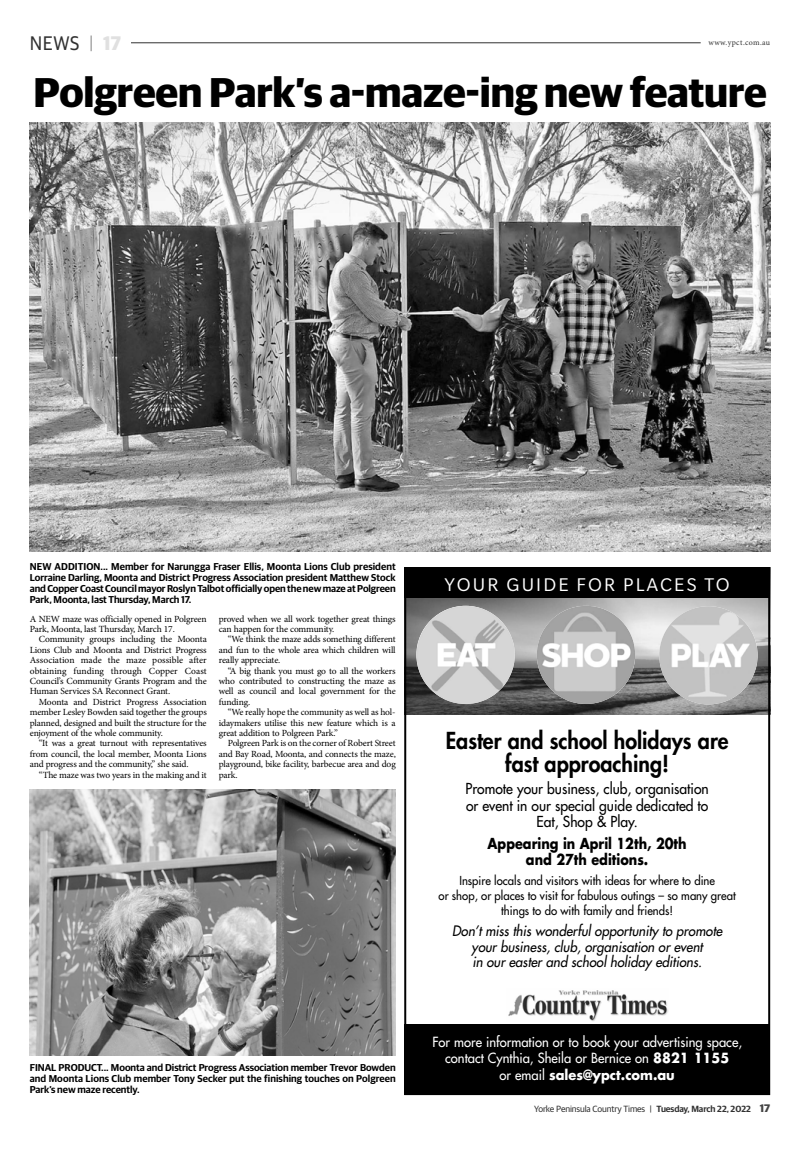
<style>
.page{position:relative;width:800px;height:1149px;background:#fff}
.page>*{position:absolute;margin:0;border:0;box-sizing:border-box;transform-origin:0 0}
.t1{font:700 41.7px "Guardian Sans";letter-spacing:-.005em;color:#000}
.t2{font:800 22.8px/23.5px "Futura Std";color:#000;text-align:center;scale:.94 1}
.t3{font:20px "Slate Pro";letter-spacing:.11em;color:#fff}
.t4{font:19.7px "Guardian Sans";color:#313131;scale:.95 1}
.t5{font:700 19.7px "Guardian Sans";color:#e0e0e0;scale:.95 1}
.t6{font:500 14.8px/16.4px "Futura Std";color:#000;text-align:center;scale:.94 1}
.t7{font:700 14.8px/16.4px "Futura Std";color:#000;text-align:center;scale:.87 1}
.t8{font:italic 500 14.1px/15.8px "Futura Std";color:#000;text-align:center;scale:.94 1}
.t9{font:500 13.6px/16.3px "Futura Std";color:#fff;text-align:center;scale:.95 1}
.t10{font:500 12.1px/14.6px "Futura Std";color:#000;text-align:center;scale:.94 1}
.t11{font:600 10px/11px "Guardian Sans";letter-spacing:-.005em;color:#000;text-align:justify}
.t12{font:9.4px/10.4px "Minion Pro";letter-spacing:-.015em;color:#000;text-align:justify}
.t13{font:9px "Guardian Sans";letter-spacing:-.015em;color:#313131}
.t14{font:8px "Minion Pro";letter-spacing:.04em;color:#313131}
.s1{font-weight:100;color:#313131}
.s2{font-weight:700}
.s3{font-weight:600}
.s4{font-weight:700;font-size:11px;color:#434343}
</style>
<div class="page">
<hr style="left:113px;top:43px;width:587px;height:1px;background:#313131">
<div style="left:30px;top:34px;width:101px;height:20px;background:#fff"></div>
<img style="left:407px;top:597px;width:360px;height:117px">
<div style="left:404px;top:567px;width:366px;height:30px;background:#000"></div>
<div style="left:404px;top:1023px;width:366px;height:71px;background:#000"></div>
<img style="left:508px;top:990px;width:160px;height:30px">
<img style="left:416px;top:605px;width:98px;height:98px;border-radius:50%">
<img style="left:536px;top:605px;width:99px;height:98px;border-radius:50%">
<img style="left:659px;top:606px;width:98px;height:98px;border-radius:50%">
<img style="left:30px;top:789px;width:365px;height:266px">
<img style="left:30px;top:122px;width:740px;height:429px">
<p class="t5" style="left:89px;top:31px;width:35px"><span class="s1">|</span> 17</p>
<p class="t4" style="left:30px;top:29px;width:54px">NEWS</p>
<p class="t14" style="left:708px;top:39px;width:63px">www.ypct.com.au</p>
<p class="t1" style="left:33px;top:68px;width:735px">Polgreen Park’s a-maze-ing new feature</p>
<p class="t11" style="left:30px;top:561px;width:367px">NEW ADDITION... Member for Narungga Fraser Ellis, Moonta Lions Club president Lorraine Darling, Moonta and District Progress Association president Matthew Stock and Copper Coast Council mayor Roslyn Talbot officially open the new maze at Polgreen Park, Moonta, last Thursday, March 17.</p>
<p class="t12" style="left:30px;top:614px;width:178px">A NEW maze was officially opened in Polgreen<br>Park, Moonta, last Thursday, March 17.</p>
<p class="t12" style="left:30px;top:635px;width:178px;text-indent:9px">Community groups including the Moonta Lions Club and Moonta and District Progress Association made the maze possible after obtaining funding through Copper Coast Council’s Community Grants Program and the Human Services SA Reconnect Grant.</p>
<p class="t12" style="left:30px;top:697px;width:178px;text-indent:9px">Moonta and District Progress Association member Lesley Bowden said together the groups planned, designed and built the structure for the enjoyment of the whole community.</p>
<p class="t12" style="left:30px;top:739px;width:178px;text-indent:9px">“It was a great turnout with representatives from council, the local member, Moonta Lions and progress and the community,” she said.</p>
<p class="t12" style="left:39px;top:770px;width:169px">“The maze was two years in the making and it</p>
<p class="t12" style="left:219px;top:614px;width:178px">proved when we all work together great things can happen for the community.</p>
<p class="t12" style="left:219px;top:634px;width:178px;text-indent:9px">“We think the maze adds something different and fun to the whole area which children will really appreciate.</p>
<p class="t12" style="left:219px;top:666px;width:178px;text-indent:9px">“A big thank you must go to all the workers who contributed to constructing the maze as well as council and local government for the funding.</p>
<p class="t12" style="left:219px;top:707px;width:178px;text-indent:9px">“We really hope the community as well as hol&shy;idaymakers utilise this new feature which is a great addition to Polgreen Park.”</p>
<p class="t12" style="left:219px;top:738px;width:178px;text-indent:9px">Polgreen Park is on the corner of Robert Street and Bay Road, Moonta, and connects the maze, playground, bike facility, barbecue area and dog park.</p>
<p class="t11" style="left:30px;top:1062px;width:367px">FINAL PRODUCT... Moonta and District Progress Association member Trevor Bowden and Moonta Lions Club member Tony Secker put the finishing touches on Polgreen Park’s new maze recently.</p>
<p class="t3" style="left:444px;top:572px;width:286px">YOUR GUIDE FOR PLACES TO</p>
<p class="t2" style="left:445px;top:730px;width:302px">Easter and school holidays are fast approaching!</p>
<p class="t6" style="left:465px;top:781px;width:260px">Promote your business, club, organisation or event in our special guide dedicated to<br>Eat, Shop &amp; Play.</p>
<p class="t7" style="left:487px;top:836px;width:230px">Appearing in April 12th, 20th and 27th editions.</p>
<p class="t10" style="left:438px;top:874px;width:317px">Inspire locals and visitors with ideas for where to dine<br>or shop, or places to visit for fabulous outings – so many great things to do with family and friends!</p>
<p class="t8" style="left:452px;top:923px;width:289px">Don’t miss this wonderful opportunity to promote your business, club, organisation or event<br>in our easter and school holiday editions.</p>
<p class="t9" style="left:432px;top:1034px;width:327px">For more information or to book your advertising space, contact Cynthia, Sheila or Bernice on <span class="s2">8821 1155<br></span>or email <span class="s2">sales@ypct.com.au</span></p>
<p class="t13" style="left:534px;top:1102px;width:237px">Yorke Peninsula Country Times | <span class="s3">Tuesday, March 22, 2022</span> <span class="s4">17</span></p>
</div>
